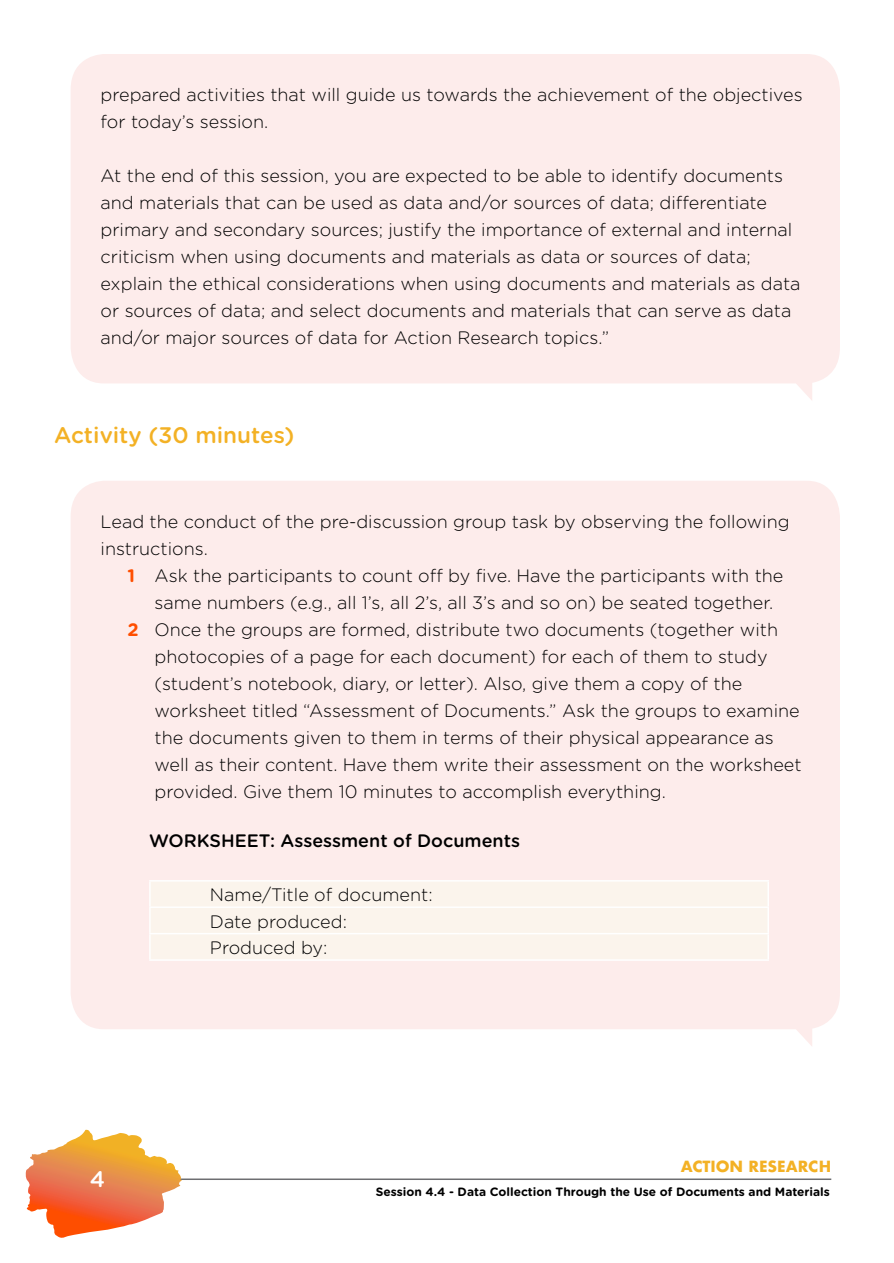
<style>
.page{position:relative;width:894px;height:1263px;background:#fff}
.page>*{position:absolute;margin:0;border:0;box-sizing:border-box;transform-origin:0 0}
.t1{font:500 22.5px "Gotham Rounded";color:#f3b125}
.t2{font:500 22.5px "Gotham Rounded";color:#fff}
.t3{font:300 18px/27px "Gotham Rounded";color:#000}
.t4{font:500 18px "Gotham Rounded";color:#000}
.t5{font:700 15px "Futura";color:#f3b125}
.t6{font:700 12px "Gotham Rounded";color:#000}
.s1{font-weight:700;color:#ff4e00}
</style>
<div class="page">
<hr style="left:158px;top:1178px;width:673px;height:2px;background:#6d6e71">
<svg style="left:26px;top:1129px;width:156px;height:107px"></svg>
<div style="left:71px;top:54px;width:768px;height:346px;background:#fdeceb"></div>
<div style="left:71px;top:481px;width:768px;height:565px;background:#fdeceb"></div>
<div style="left:151px;top:881px;width:616px;height:78px;background:#fbf4ec"></div>
<hr style="left:149px;top:880px;width:310px;height:1px;background:#fff">
<hr style="left:149px;top:881px;width:2px;height:25px;background:#fff">
<hr style="left:459px;top:880px;width:309px;height:1px;background:#fff">
<hr style="left:149px;top:906px;width:310px;height:2px;background:#fff">
<hr style="left:149px;top:908px;width:2px;height:25px;background:#fff">
<hr style="left:459px;top:906px;width:309px;height:2px;background:#fff">
<hr style="left:149px;top:933px;width:310px;height:1px;background:#fff">
<hr style="left:149px;top:934px;width:2px;height:25px;background:#fff">
<hr style="left:459px;top:933px;width:309px;height:1px;background:#fff">
<svg style="left:767px;top:881px;width:1px;height:78px"></svg>
<hr style="left:149px;top:959px;width:310px;height:1px;background:#fff">
<hr style="left:459px;top:959px;width:309px;height:1px;background:#fff">
<p class="t3" style="left:100px;top:80px;width:703px">prepared activities that will guide us towards the achievement of the objectives for today’s session.</p>
<p class="t3" style="left:100px;top:161px;width:701px">At the end of this session, you are expected to be able to identify documents and materials that can be used as data and/or sources of data; differentiate primary and secondary sources; justify the importance of external and internal criticism when using documents and materials as data or sources of data; explain the ethical considerations when using documents and materials as data or sources of data; and select documents and materials that can serve as data and/or major sources of data for Action Research topics.”</p>
<p class="t1" style="left:54px;top:418px;width:242px">Activity (30 minutes)</p>
<p class="t3" style="left:100px;top:507px;width:690px">Lead the conduct of the pre-discussion group task by observing the following instructions.</p>
<p class="t3" style="left:127px;top:561px;width:657px"><span class="s1">1</span> Ask the participants to count off by five. Have the participants with the</p>
<p class="t3" style="left:154px;top:588px;width:620px">same numbers (e.g., all 1’s, all 2’s, all 3’s and so on) be seated together.</p>
<p class="t3" style="left:127px;top:615px;width:651px"><span class="s1">2</span> Once the groups are formed, distribute two documents (together with</p>
<p class="t3" style="left:154px;top:642px;width:614px">photocopies of a page for each document) for each of them to study</p>
<p class="t3" style="left:154px;top:669px;width:589px">(student’s notebook, diary, or letter). Also, give them a copy of the</p>
<p class="t3" style="left:154px;top:696px;width:646px">worksheet titled “Assessment of Documents.” Ask the groups to examine</p>
<p class="t3" style="left:154px;top:723px;width:620px">the documents given to them in terms of their physical appearance as</p>
<p class="t3" style="left:154px;top:750px;width:648px">well as their content. Have them write their assessment on the worksheet</p>
<p class="t3" style="left:154px;top:777px;width:512px">provided. Give them 10 minutes to accomplish everything.</p>
<p class="t4" style="left:149px;top:828px;width:372px">WORKSHEET: Assessment of Documents</p>
<p class="t3" style="left:210px;top:881px;width:224px;line-height:26.4px">Name/Title of document:<br>Date produced:<br>Produced by:</p>
<p class="t2" style="left:90px;top:1162px;width:17px">4</p>
<p class="t5" style="left:680px;top:1155px;width:152px">ACTION RESEARCH</p>
<p class="t6" style="left:376px;top:1183px;width:455px">Session 4.4 - Data Collection Through the Use of Documents and Materials</p>
</div>
